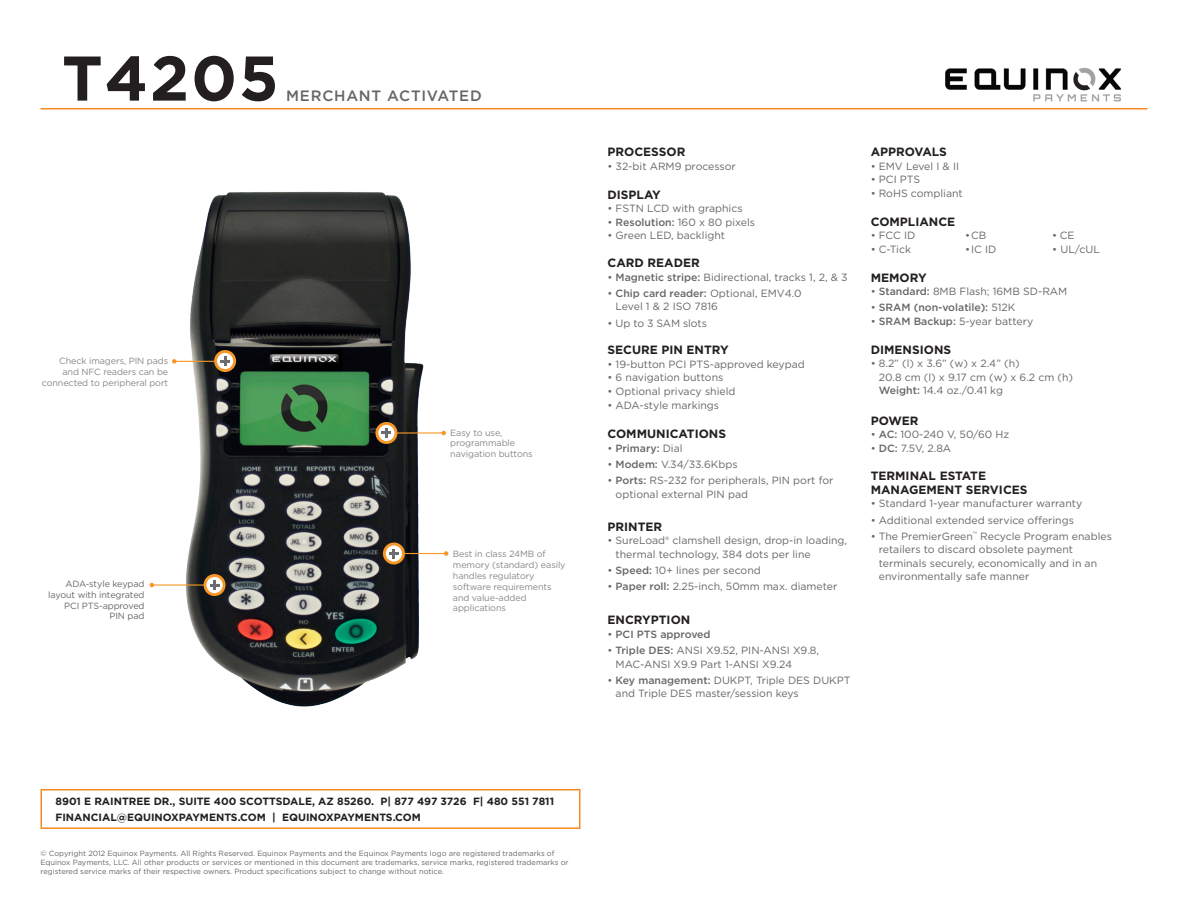
<style>
.page{position:relative;width:1188px;height:918px;background:#fff}
.page>*{position:absolute;margin:0;border:0;box-sizing:border-box;transform-origin:0 0}
.t1{font:700 63px "Gotham";letter-spacing:.03em;color:#231f20}
.t2{font:500 15px "Gotham";letter-spacing:.05em;color:#656666}
.t3{font:700 12px "Gotham";color:#231f20}
.t4{font:10.5px/13.5px "Gotham";color:#656666}
.t5{font:700 10.5px "Gotham";color:#231f20}
.t6{font:500 10.5px "Gotham";color:#656666}
.t7{font:9px/10.8px "Gotham";letter-spacing:-.01em;color:#898787}
.t8{font:9px/10.8px "Gotham";letter-spacing:-.01em;color:#656666;text-align:right}
.t9{font:7.5px/9px "Gotham";color:#656666}
.s1{font-weight:500}
.s2{font-weight:400}
</style>
<div class="page">
<img style="left:945px;top:67px;width:176px;height:35px">
<hr style="left:40px;top:108px;width:1108px;height:1px;background:#f68922">
<div style="left:40px;top:789px;width:540px;height:40px;border:2px solid #f68922"></div>
<img style="left:177px;top:191px;width:258px;height:516px">
<svg style="left:375px;top:422px;width:22px;height:22px"></svg>
<svg style="left:378px;top:425px;width:17px;height:16px"></svg>
<svg style="left:382px;top:428px;width:9px;height:10px"></svg>
<svg style="left:204px;top:574px;width:22px;height:22px"></svg>
<svg style="left:206px;top:577px;width:17px;height:16px"></svg>
<svg style="left:210px;top:581px;width:9px;height:9px"></svg>
<svg style="left:383px;top:543px;width:22px;height:21px"></svg>
<svg style="left:386px;top:545px;width:16px;height:17px"></svg>
<svg style="left:389px;top:549px;width:9px;height:9px"></svg>
<hr style="left:396px;top:432px;width:48px;height:2px;background:#f79727">
<svg style="left:441px;top:431px;width:5px;height:4px"></svg>
<hr style="left:152px;top:584px;width:53px;height:2px;background:#f79727">
<svg style="left:150px;top:583px;width:4px;height:4px"></svg>
<hr style="left:403px;top:553px;width:43px;height:1px;background:#f79727">
<svg style="left:444px;top:551px;width:4px;height:5px"></svg>
<svg style="left:214px;top:350px;width:22px;height:22px"></svg>
<svg style="left:217px;top:353px;width:16px;height:16px"></svg>
<svg style="left:221px;top:356px;width:9px;height:10px"></svg>
<hr style="left:174px;top:361px;width:42px;height:1px;background:#f79727">
<svg style="left:172px;top:359px;width:5px;height:5px"></svg>
<p class="t1" style="left:62px;top:37px;width:218px">T4205</p>
<p class="t2" style="left:286px;top:86px;width:197px">MERCHANT ACTIVATED</p>
<p class="t7" style="left:42px;top:355px;width:128px;text-align:right">Check imagers, PIN pads and NFC readers can be connected to peripheral port</p>
<p class="t8" style="left:48px;top:578px;width:98px">ADA-style keypad layout with integrated<br>PCI PTS-approved<br>PIN pad</p>
<p class="t7" style="left:450px;top:427px;width:84px">Easy to use, programmable navigation buttons</p>
<p class="t7" style="left:453px;top:549px;width:114px">Best in class 24MB of memory (standard) easily handles regulatory software requirements and value-added applications</p>
<p class="t5" style="left:56px;top:794px;width:500px">8901 E RAINTREE DR., SUITE 400 SCOTTSDALE, AZ 85260. P| 877 497 3726 F| 480 551 7811</p>
<p class="t5" style="left:56px;top:811px;width:367px">FINANCIAL@EQUINOXPAYMENTS.COM | EQUINOXPAYMENTS.COM</p>
<p class="t9" style="left:40px;top:849px;width:530px">© Copyright 2012 Equinox Payments. All Rights Reserved. Equinox Payments and the Equinox Payments logo are registered trademarks of<br>Equinox Payments, LLC. All other products or services or mentioned in this document are trademarks, service marks, registered trademarks or registered service marks of their respective owners. Product specifications subject to change without notice.</p>
<p class="t3" style="left:608px;top:144px;width:79px">PROCESSOR</p>
<p class="t4" style="left:608px;top:159px;width:130px">• 32-bit ARM9 processor</p>
<p class="t3" style="left:608px;top:187px;width:55px">DISPLAY</p>
<p class="t4" style="left:608px;top:202px;width:137px">• FSTN LCD with graphics</p>
<p class="t4" style="left:608px;top:215px;width:149px">• <span class="s1">Resolution:</span> 160 x 80 pixels</p>
<p class="t4" style="left:608px;top:229px;width:119px">• Green LED, backlight</p>
<p class="t3" style="left:608px;top:255px;width:94px">CARD READER</p>
<p class="t4" style="left:608px;top:270px;width:242px">• <span class="s1">Magnetic stripe:</span> Bidirectional, tracks 1, 2, &amp; 3</p>
<p class="t4" style="left:616px;top:286px;width:188px;text-indent:-8px">• <span class="s1">Chip card reader:</span> Optional, EMV4.0<br>Level 1 &amp; 2 ISO 7816</p>
<p class="t4" style="left:608px;top:316px;width:101px">• Up to 3 SAM slots</p>
<p class="t3" style="left:608px;top:342px;width:123px">SECURE PIN ENTRY</p>
<p class="t4" style="left:608px;top:357px;width:199px">• 19-button PCI PTS-approved keypad</p>
<p class="t4" style="left:608px;top:371px;width:117px">• 6 navigation buttons</p>
<p class="t4" style="left:608px;top:384px;width:129px">• Optional privacy shield</p>
<p class="t4" style="left:608px;top:399px;width:113px">• ADA-style markings</p>
<p class="t3" style="left:608px;top:426px;width:120px">COMMUNICATIONS</p>
<p class="t6" style="left:608px;top:441px;width:77px"><span class="s2">•</span> Primary: <span class="s2">Dial</span></p>
<p class="t4" style="left:608px;top:457px;width:132px">• <span class="s1">Modem:</span> V.34/33.6Kbps</p>
<p class="t4" style="left:616px;top:473px;width:219px;text-indent:-8px">• <span class="s1">Ports:</span> RS-232 for peripherals, PIN port for optional external PIN pad</p>
<p class="t3" style="left:608px;top:519px;width:56px">PRINTER</p>
<p class="t4" style="left:616px;top:534px;width:233px;text-indent:-8px">• SureLoad® clamshell design, drop-in loading, thermal technology, 384 dots per line</p>
<p class="t4" style="left:608px;top:563px;width:155px">• <span class="s1">Speed:</span> 10+ lines per second</p>
<p class="t4" style="left:608px;top:580px;width:231px">• <span class="s1">Paper roll:</span> 2.25-inch, 50mm max. diameter</p>
<p class="t3" style="left:608px;top:612px;width:84px">ENCRYPTION</p>
<p class="t6" style="left:608px;top:627px;width:105px"><span class="s2">•</span> PCI PTS approved</p>
<p class="t4" style="left:616px;top:643px;width:205px;text-indent:-8px">• <span class="s1">Triple DES:</span> ANSI X9.52, PIN-ANSI X9.8,<br>MAC-ANSI X9.9 Part 1-ANSI X9.24</p>
<p class="t4" style="left:616px;top:673px;width:237px;text-indent:-8px">• <span class="s1">Key management:</span> DUKPT, Triple DES DUKPT and Triple DES master/session keys</p>
<p class="t3" style="left:871px;top:144px;width:78px">APPROVALS</p>
<p class="t4" style="left:871px;top:159px;width:90px">• EMV Level I &amp; II</p>
<p class="t4" style="left:871px;top:173px;width:51px">• PCI PTS</p>
<p class="t4" style="left:871px;top:186px;width:94px">• RoHS compliant</p>
<p class="t3" style="left:871px;top:214px;width:86px">COMPLIANCE</p>
<p class="t4" style="left:871px;top:229px;width:46px">• FCC ID</p>
<p class="t4" style="left:965px;top:229px;width:23px">• CB</p>
<p class="t4" style="left:1052px;top:229px;width:24px">• CE</p>
<p class="t4" style="left:871px;top:242px;width:42px">• C-Tick</p>
<p class="t4" style="left:965px;top:242px;width:33px">• IC ID</p>
<p class="t4" style="left:1052px;top:242px;width:49px">• UL/cUL</p>
<p class="t3" style="left:871px;top:269px;width:58px">MEMORY</p>
<p class="t4" style="left:871px;top:284px;width:198px">• <span class="s1">Standard:</span> 8MB Flash; 16MB SD-RAM</p>
<p class="t6" style="left:871px;top:301px;width:146px"><span class="s2">•</span> SRAM (non-volatile): <span class="s2">512K</span></p>
<p class="t4" style="left:871px;top:314px;width:164px">• <span class="s1">SRAM Backup:</span> 5-year battery</p>
<p class="t3" style="left:871px;top:341px;width:82px">DIMENSIONS</p>
<p class="t4" style="left:871px;top:356px;width:151px">• 8.2” (l) x 3.6” (w) x 2.4” (h)</p>
<p class="t4" style="left:879px;top:370px;width:196px">20.8 cm (l) x 9.17 cm (w) x 6.2 cm (h)</p>
<p class="t4" style="left:879px;top:383px;width:126px"><span class="s1">Weight:</span> 14.4 oz./0.41 kg</p>
<p class="t3" style="left:871px;top:412px;width:49px">POWER</p>
<p class="t4" style="left:871px;top:427px;width:140px">• <span class="s1">AC:</span> 100-240 V, 50/60 Hz</p>
<p class="t4" style="left:871px;top:441px;width:82px">• <span class="s1">DC:</span> 7.5V, 2.8A</p>
<p class="t3" style="left:871px;top:467px;width:117px">TERMINAL ESTATE</p>
<p class="t3" style="left:871px;top:482px;width:158px">MANAGEMENT SERVICES</p>
<p class="t4" style="left:871px;top:497px;width:213px">• Standard 1-year manufacturer warranty</p>
<p class="t4" style="left:871px;top:513px;width:205px">• Additional extended service offerings</p>
<p class="t4" style="left:879px;top:529px;width:235px;text-indent:-8px">• The PremierGreen<sup>™</sup> Recycle Program enables retailers to discard obsolete payment terminals securely, economically and in an environmentally safe manner</p>
</div>
